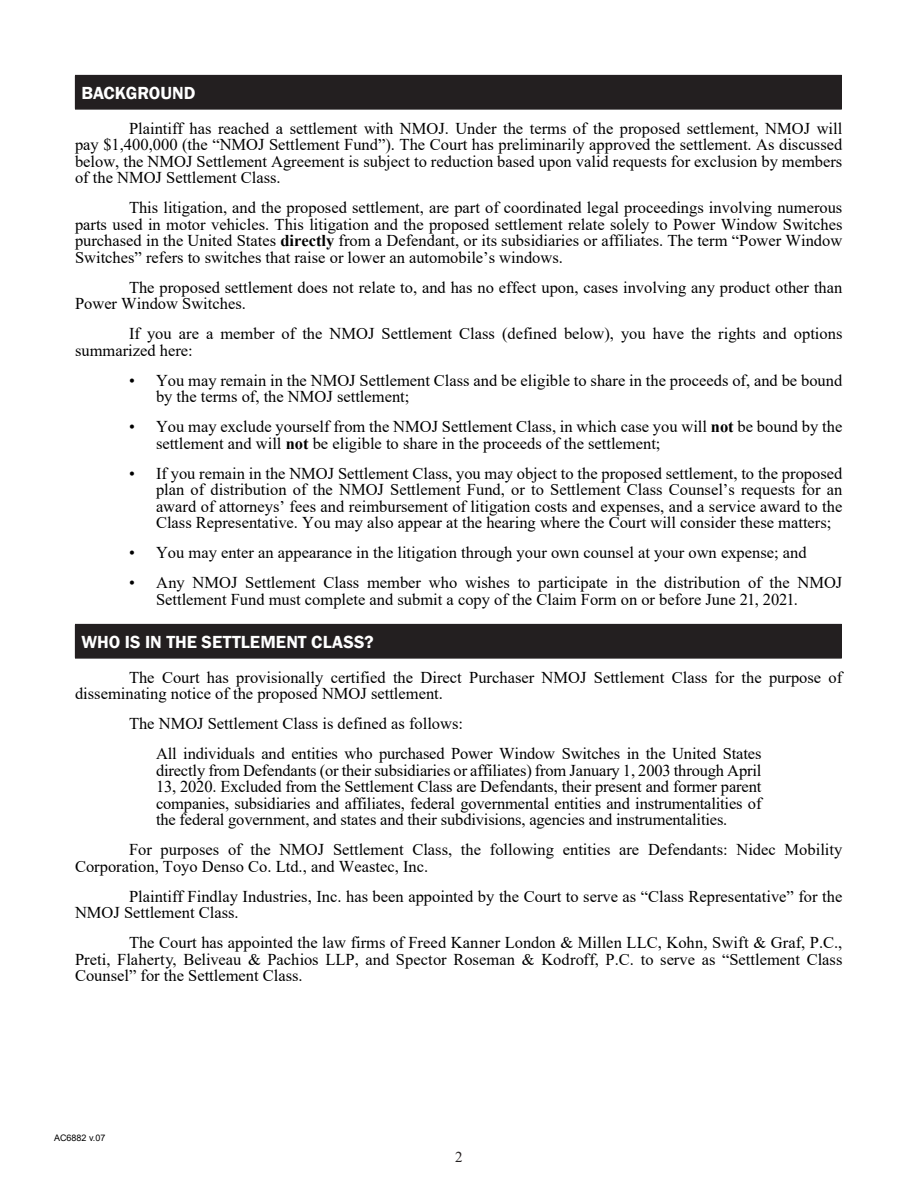
<style>
.page{position:relative;width:918px;height:1188px;background:#fff}
.page>*{position:absolute;margin:0;border:0;box-sizing:border-box;transform-origin:0 0}
.t1{font:600 18px "Franklin Gothic";color:#fff}
.Body_Copy{font:16.5px/16.5px "Times New Roman";color:#000}
.t2{font:15px "Times New Roman";color:#231f20}
.t3{font:9px "Arial";color:#000}
.s1{font-weight:700}
</style>
<div class="page">
<div style="left:75px;top:75px;width:766px;height:34px;background:#231f20"></div>
<hr style="left:75px;top:75px;width:767px;height:1px;background:#231f20">
<hr style="left:841px;top:76px;width:1px;height:33px;background:#231f20">
<hr style="left:75px;top:109px;width:767px;height:1px;background:#231f20">
<div style="left:75px;top:624px;width:766px;height:34px;background:#231f20"></div>
<hr style="left:75px;top:624px;width:767px;height:1px;background:#231f20">
<hr style="left:841px;top:625px;width:1px;height:33px;background:#231f20">
<hr style="left:75px;top:658px;width:767px;height:1px;background:#231f20">
<h1 class="t1" style="left:81px;top:81px;width:116px">BACKGROUND</h1>
<p class="Body_Copy" style="left:75px;top:119px;width:769px;text-align:justify;text-indent:54px">Plaintiff has reached a settlement with NMOJ. Under the terms of the proposed settlement, NMOJ will pay $1,400,000 (the “NMOJ Settlement Fund”). The Court has preliminarily approved the settlement. As discussed below, the NMOJ Settlement Agreement is subject to reduction based upon valid requests for exclusion by members of the NMOJ Settlement Class.</p>
<p class="Body_Copy" style="left:75px;top:199px;width:769px;text-align:justify;text-indent:54px">This litigation, and the proposed settlement, are part of coordinated legal proceedings involving numerous parts used in motor vehicles. This litigation and the proposed settlement relate solely to Power Window Switches purchased in the United States <span class="s1">directly</span> from a Defendant, or its subsidiaries or affiliates. The term “Power Window Switches” refers to switches that raise or lower an automobile’s windows.</p>
<p class="Body_Copy" style="left:75px;top:278px;width:769px;text-indent:54px">The proposed settlement does not relate to, and has no effect upon, cases involving any product other than<br>Power Window Switches.</p>
<p class="Body_Copy" style="left:75px;top:325px;width:769px;text-indent:54px">If you are a member of the NMOJ Settlement Class (defined below), you have the rights and options summarized here:</p>
<p class="Body_Copy" style="left:156px;top:371px;width:688px;text-indent:-27px">• You may remain in the NMOJ Settlement Class and be eligible to share in the proceeds of, and be bound by the terms of, the NMOJ settlement;</p>
<p class="Body_Copy" style="left:156px;top:418px;width:688px;text-indent:-27px">• You may exclude yourself from the NMOJ Settlement Class, in which case you will <span class="s1">not</span> be bound by the settlement and will <span class="s1">not</span> be eligible to share in the proceeds of the settlement;</p>
<p class="Body_Copy" style="left:156px;top:464px;width:688px;text-align:justify;text-indent:-27px">• If you remain in the NMOJ Settlement Class, you may object to the proposed settlement, to the proposed plan of distribution of the NMOJ Settlement Fund, or to Settlement Class Counsel’s requests for an award of attorneys’ fees and reimbursement of litigation costs and expenses, and a service award to the Class Representative. You may also appear at the hearing where the Court will consider these matters;</p>
<p class="Body_Copy" style="left:129px;top:544px;width:679px">• You may enter an appearance in the litigation through your own counsel at your own expense; and</p>
<p class="Body_Copy" style="left:156px;top:574px;width:688px;text-indent:-27px">• Any NMOJ Settlement Class member who wishes to participate in the distribution of the NMOJ<br>Settlement Fund must complete and submit a copy of the Claim Form on or before June 21, 2021.</p>
<h1 class="t1" style="left:81px;top:630px;width:294px">WHO IS IN THE SETTLEMENT CLASS?</h1>
<p class="Body_Copy" style="left:75px;top:668px;width:769px;text-indent:54px">The Court has provisionally certified the Direct Purchaser NMOJ Settlement Class for the purpose of disseminating notice of the proposed NMOJ settlement.</p>
<p class="Body_Copy" style="left:129px;top:715px;width:336px">The NMOJ Settlement Class is defined as follows:</p>
<p class="Body_Copy" style="left:156px;top:745px;width:607px;text-align:justify">All individuals and entities who purchased Power Window Switches in the United States directly from Defendants (or their subsidiaries or affiliates) from January 1, 2003 through April 13, 2020. Excluded from the Settlement Class are Defendants, their present and former parent companies, subsidiaries and affiliates, federal governmental entities and instrumentalities of the federal government, and states and their subdivisions, agencies and instrumentalities.</p>
<p class="Body_Copy" style="left:75px;top:841px;width:769px;text-indent:54px">For purposes of the NMOJ Settlement Class, the following entities are Defendants: Nidec Mobility<br>Corporation, Toyo Denso Co. Ltd., and Weastec, Inc.</p>
<p class="Body_Copy" style="left:75px;top:887px;width:769px;text-indent:54px">Plaintiff Findlay Industries, Inc. has been appointed by the Court to serve as “Class Representative” for the<br>NMOJ Settlement Class.</p>
<p class="Body_Copy" style="left:75px;top:934px;width:769px;text-align:justify;text-indent:54px">The Court has appointed the law firms of Freed Kanner London &amp; Millen LLC, Kohn, Swift &amp; Graf, P.C., Preti, Flaherty, Beliveau &amp; Pachios LLP, and Spector Roseman &amp; Kodroff, P.C. to serve as “Settlement Class Counsel” for the Settlement Class.</p>
<p class="t3" style="left:54px;top:1131px;width:53px">AC6882 v.07</p>
<p class="t2" style="left:455px;top:1146px;width:9px">2</p>
</div>
